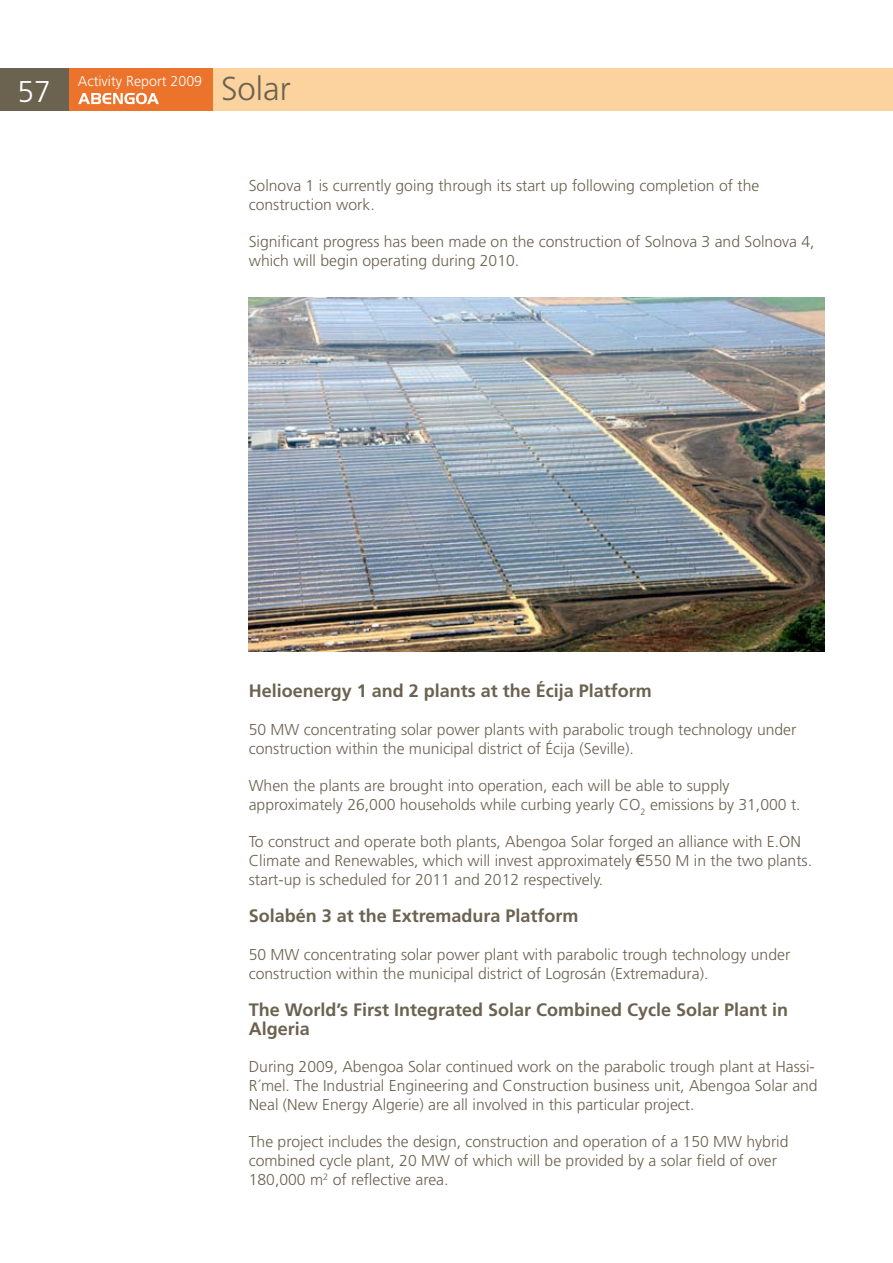
<style>
.page{position:relative;width:893px;height:1263px;background:#fff}
.page>*{position:absolute;margin:0;border:0;box-sizing:border-box;transform-origin:0 0}
.t1{font:300 33px "Frutiger";color:#6b6250}
.t2{font:300 30px "Frutiger";color:#fff}
.t3{font:700 18px/18.8px "Frutiger";color:#6b6250}
.t4{font:300 15.75px/18.8px "Frutiger";color:#6b6250}
.t5{font:300 14.25px "Frutiger";color:#fff}
.s1{font-family:"Arial";font-weight:400}
</style>
<div class="page">
<div style="left:0;top:68px;width:893px;height:43px;background:#fcd29f"></div>
<div style="left:0;top:68px;width:213px;height:43px;background:#ec732c"></div>
<div style="left:0;top:68px;width:68px;height:43px;background:#6b6250"></div>
<svg style="left:78px;top:93px;width:81px;height:11px"></svg>
<img style="left:249px;top:298px;width:575px;height:354px">
<h2 class="t2" style="left:17px;top:74px;width:35px">57</h2>
<p class="t5" style="left:78px;top:73px;width:126px">Activity Report 2009</p>
<h1 class="t1" style="left:221px;top:70px;width:71px">Solar</h1>
<p class="t4" style="left:249px;top:176px;width:512px">Solnova 1 is currently going through its start up following completion of the construction work.</p>
<p class="t4" style="left:249px;top:232px;width:567px">Significant progress has been made on the construction of Solnova 3 and Solnova 4, which will begin operating during 2010.</p>
<p class="t3" style="left:249px;top:681px;width:405px">Helioenergy 1 and 2 plants at the Écija Platform</p>
<p class="t4" style="left:249px;top:720px;width:549px">50 MW concentrating solar power plants with parabolic trough technology under construction within the municipal district of Écija (Seville).</p>
<p class="t4" style="left:249px;top:776px;width:553px">When the plants are brought into operation, each will be able to supply approximately 26,000 households while curbing yearly CO<sub>2</sub> emissions by 31,000 t.</p>
<p class="t4" style="left:249px;top:832px;width:565px">To construct and operate both plants, Abengoa Solar forged an alliance with E.ON<br>Climate and Renewables, which will invest approximately <span class="s1">€</span>550 M in the two plants. start-up is scheduled for 2011 and 2012 respectively.</p>
<p class="t3" style="left:249px;top:906px;width:331px">Solabén 3 at the Extremadura Platform</p>
<p class="t4" style="left:249px;top:945px;width:543px">50 MW concentrating solar power plant with parabolic trough technology under construction within the municipal district of Logrosán (Extremadura).</p>
<p class="t3" style="left:249px;top:1000px;width:541px">The World’s First Integrated Solar Combined Cycle Solar Plant in<br>Algeria</p>
<p class="t4" style="left:249px;top:1057px;width:570px">During 2009, Abengoa Solar continued work on the parabolic trough plant at Hassi-<br>R´mel. The Industrial Engineering and Construction business unit, Abengoa Solar and<br>Neal (New Energy Algerie) are all involved in this particular project.</p>
<p class="t4" style="left:249px;top:1132px;width:541px">The project includes the design, construction and operation of a 150 MW hybrid combined cycle plant, 20 MW of which will be provided by a solar field of over<br>180,000 m<sup>2</sup> of reflective area.</p>
</div>
